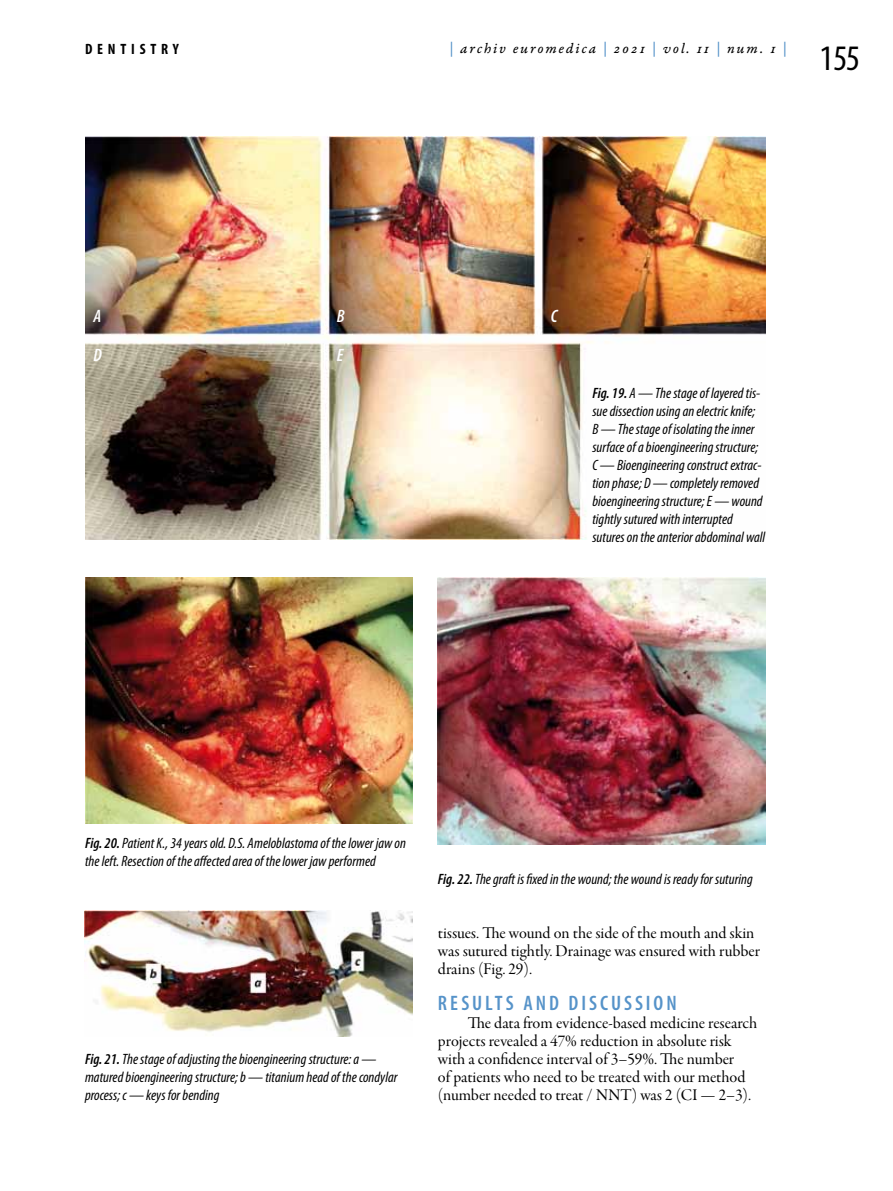
<style>
.page{position:relative;width:893px;height:1191px;background:#fff}
.page>*{position:absolute;margin:0;border:0;box-sizing:border-box;transform-origin:0 0}
.t1{font:condensed 36px "Myriad Pro";color:#000}
.t2{font:600 condensed 21px "Myriad Pro";color:#5693c9}
.t3{font:italic 600 condensed 18px/38.5px "Myriad Pro";color:#fff}
.t4{font:16.5px/18px "Garamond Premr Pro Subh";color:#000}
.t5{font:italic condensed 15px/18px "Myriad Pro";color:#000}
.t6{font:15px "Garamond Premr Pro It Capt";letter-spacing:.125em;color:#000}
.t7{font:700 condensed 15px "Myriad Pro";color:#000}
.s1{color:#5693c9}
.s2{font-weight:600}
</style>
<div class="page">
<img style="left:85px;top:136px;width:680px;height:403px">
<img style="left:85px;top:578px;width:327px;height:245px">
<img style="left:85px;top:910px;width:327px;height:126px">
<img style="left:438px;top:578px;width:327px;height:267px">
<p class="t7" style="left:85px;top:39px;width:95px">DE NTI STRY</p>
<p class="t3" style="left:94px;top:297px;width:10px">A<br>D</p>
<p class="t6" style="left:449px;top:40px;width:339px"><span class="s1">|</span> archiv euromedica <span class="s1">|</span> 2021 <span class="s1">|</span> vol. 11 <span class="s1">|</span> num. 1 <span class="s1">|</span></p>
<h1 class="t1" style="left:819px;top:36px;width:42px">155</h1>
<p class="t3" style="left:337px;top:297px;width:9px">B</p>
<p class="t3" style="left:551px;top:297px;width:8px">C</p>
<p class="t3" style="left:337px;top:336px;width:8px">E</p>
<p class="t5" style="left:592px;top:383px;width:174px"><span class="s2">Fig. 19.</span> A — The stage of layered tis&shy;sue dissection using an electric knife;<br>B — The stage of isolating the inner surface of a bioengineering structure; C — Bioengineering construct extrac&shy;tion phase; D — completely removed bioengineering structure; E — wound tightly sutured with interrupted sutures on the anterior abdominal wall</p>
<p class="t5" style="left:85px;top:833px;width:322px"><span class="s2">Fig. 20.</span> Patient K., 34 years old. D.S. Ameloblastoma of the lower jaw on the left. Resection of the affected area of the lower jaw performed</p>
<p class="t5" style="left:85px;top:1049px;width:314px"><span class="s2">Fig. 21.</span> The stage of adjusting the bioengineering structure: a — matured bioengineering structure; b — titanium head of the condylar process; c — keys for bending</p>
<p class="t5" style="left:438px;top:869px;width:316px"><span class="s2">Fig. 22.</span> The graft is fixed in the wound; the wound is ready for suturing</p>
<p class="t4" style="left:438px;top:924px;width:323px">tissues. The wound on the side of the mouth and skin was sutured tightly. Drainage was ensured with rubber drains (Fig. 29).</p>
<h2 class="t2" style="left:438px;top:991px;width:58px">RES ULTS</h2>
<h2 class="t2" style="left:523px;top:991px;width:13px">AND</h2>
<h2 class="t2" style="left:569px;top:991px;width:67px">DISCUSSION</h2>
<p class="t4" style="left:438px;top:1014px;width:321px;text-indent:30px">The data from evidence-based medicine research projects revealed a 47% reduction in absolute risk with a confidence interval of 3–59%. The number<br>of patients who need to be treated with our method (number needed to treat / NNT) was 2 (CI — 2–3).</p>
</div>
